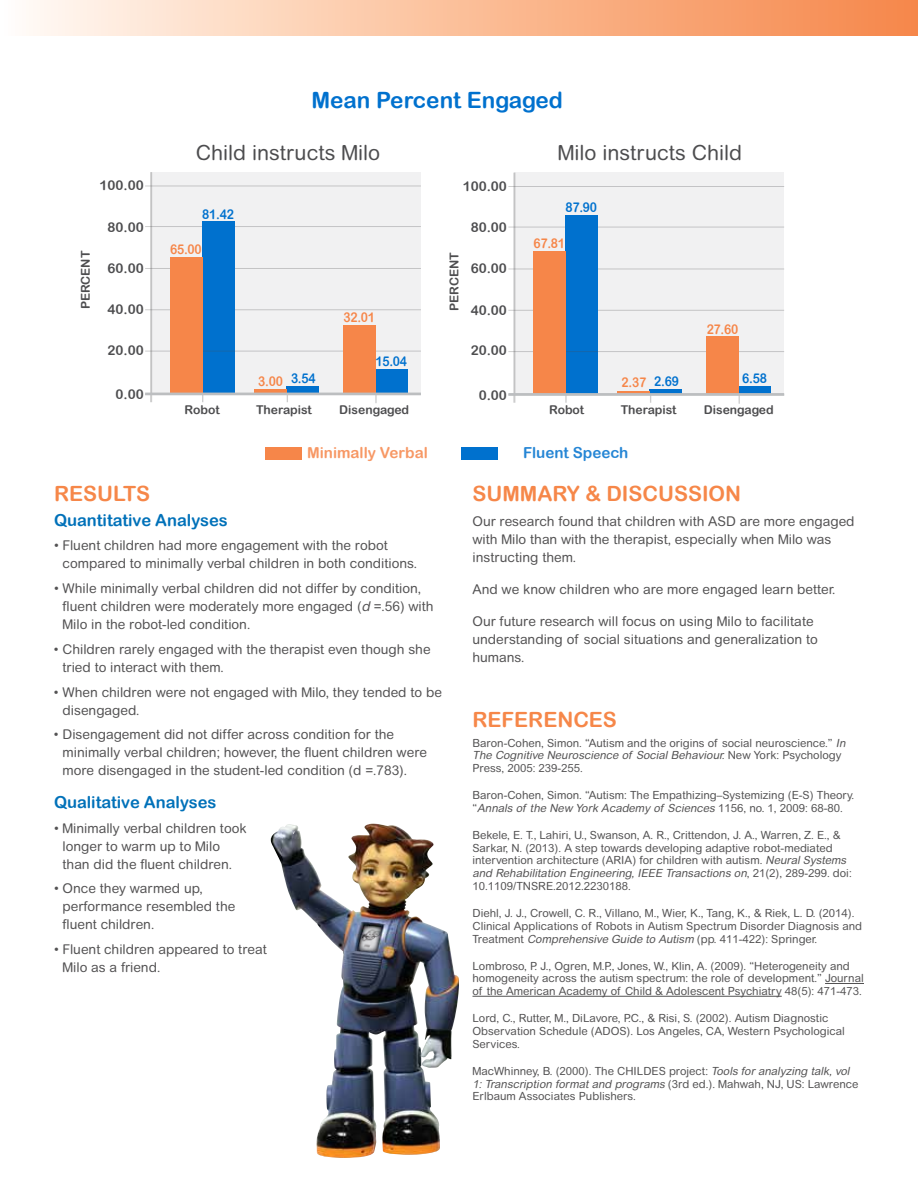
<style>
.page{position:relative;width:918px;height:1188px;background:#fff}
.page>*{position:absolute;margin:0;border:0;box-sizing:border-box;transform-origin:0 0}
.t1{font:22.5px "Arial Rounded MT Bold";color:#0071ce}
.t2{font:21px "Arial Rounded MT Std";color:#4d4d4f}
.t3{font:21px "Arial Rounded MT Bold";color:#f68749}
.t4{font:16.5px "Arial Rounded MT Bold";color:#0071b9}
.t5{font:15.15px "Arial Rounded MT Bold";color:#f79865}
.t6{font:15.15px "Arial Rounded MT Bold";color:#2686d5}
.t7{font:13.5px/18px "Arial Rounded MT Std";color:#535253}
.t8{font:13.5px "Arial Rounded MT Bold";color:#4d4d4f}
.t9{font:13.5px "Arial Rounded MT Bold";letter-spacing:-.02em;color:#f68649;scale:.9 1}
.t10{font:13.5px "Arial Rounded MT Bold";letter-spacing:-.02em;color:#0071ce;scale:.9 1}
.t11{font:12.15px "Arial Rounded MT Bold";color:#4d4d4f}
.t12{font:11.25px/12.8px "Arial Rounded MT Std";color:#535253}
.s1{font-style:italic}
</style>
<div class="page">
<hr style="left:825px;top:983px;width:39px;height:1px;background:#535253">
<hr style="left:472px;top:996px;width:310px;height:1px;background:#535253">
<div style="left:151px;top:172px;width:270px;height:222px;background:#f1f1f2"></div>
<hr style="left:150px;top:172px;width:2px;height:230px;background:#4d4d4f">
<hr style="left:145px;top:309px;width:276px;height:1px;background:#4d4d4f">
<hr style="left:145px;top:268px;width:276px;height:1px;background:#4d4d4f">
<hr style="left:145px;top:226px;width:276px;height:1px;background:#4d4d4f">
<hr style="left:145px;top:186px;width:276px;height:1px;background:#4d4d4f">
<svg style="left:375px;top:395px;width:2px;height:8px"></svg>
<div style="left:266px;top:447px;width:36px;height:13px;background:#f68649"></div>
<div style="left:461px;top:447px;width:37px;height:13px;background:#0071ce"></div>
<div style="left:202px;top:222px;width:32px;height:171px;background:#0071ce"></div>
<hr style="left:145px;top:351px;width:276px;height:1px;background:#4d4d4f">
<div style="left:287px;top:386px;width:32px;height:7px;background:#0071ce"></div>
<div style="left:375px;top:369px;width:32px;height:24px;background:#0071ce"></div>
<div style="left:343px;top:325px;width:32px;height:68px;background:#f68649"></div>
<svg style="left:255px;top:389px;width:32px;height:4px"></svg>
<div style="left:170px;top:257px;width:32px;height:136px;background:#f68649"></div>
<hr style="left:145px;top:393px;width:276px;height:2px;background:#bcbec0">
<div style="left:514px;top:173px;width:270px;height:222px;background:#f1f1f2"></div>
<hr style="left:513px;top:173px;width:2px;height:230px;background:#4d4d4f">
<hr style="left:508px;top:310px;width:276px;height:1px;background:#4d4d4f">
<hr style="left:508px;top:269px;width:276px;height:1px;background:#4d4d4f">
<hr style="left:508px;top:227px;width:276px;height:1px;background:#4d4d4f">
<hr style="left:508px;top:186px;width:276px;height:1px;background:#4d4d4f">
<svg style="left:565px;top:396px;width:2px;height:7px"></svg>
<div style="left:565px;top:215px;width:32px;height:178px;background:#0071ce"></div>
<hr style="left:508px;top:351px;width:276px;height:1px;background:#4d4d4f">
<div style="left:650px;top:389px;width:32px;height:5px;background:#0071ce"></div>
<div style="left:739px;top:386px;width:32px;height:7px;background:#0071ce"></div>
<div style="left:706px;top:336px;width:33px;height:57px;background:#f68649"></div>
<hr style="left:618px;top:391px;width:32px;height:4px;background:#f68649">
<div style="left:533px;top:251px;width:32px;height:142px;background:#f68649"></div>
<hr style="left:508px;top:393px;width:276px;height:3px;background:#bcbec0">
<div style="left:0;top:0;width:918px;height:36px;background:linear-gradient(to right,#fffbf4,#f68546)"></div>
<div style="left:266px;top:819px;width:193px;height:344px;background:#fff;opacity:.75"></div>
<img style="left:271px;top:824px;width:106px;height:334px">
<svg style="left:355px;top:925px;width:32px;height:28px"></svg>
<img style="left:359px;top:926px;width:23px;height:23px">
<h1 class="t1" style="left:311px;top:87px;width:253px">Mean Percent Engaged</h1>
<p class="t11" style="left:78px;top:309px;width:60px;rotate:-90deg">PERCENT</p>
<p class="t8" style="left:99px;top:177px;width:46px">100.00</p>
<p class="t8" style="left:107px;top:219px;width:38px">80.00</p>
<p class="t8" style="left:107px;top:260px;width:38px">60.00</p>
<p class="t8" style="left:107px;top:302px;width:38px">40.00</p>
<p class="t8" style="left:107px;top:342px;width:38px">20.00</p>
<p class="t8" style="left:115px;top:386px;width:30px">0.00</p>
<h2 class="t2" style="left:196px;top:140px;width:186px">Child instructs Milo</h2>
<p class="t10" style="left:202px;top:206px;width:37px">81.42</p>
<p class="t9" style="left:170px;top:241px;width:37px">65.00</p>
<p class="t9" style="left:258px;top:373px;width:29px">3.00</p>
<p class="t10" style="left:291px;top:370px;width:29px">3.54</p>
<p class="t9" style="left:343px;top:310px;width:37px">32.01</p>
<p class="t10" style="left:375px;top:353px;width:37px">15.04</p>
<p class="t8" style="left:463px;top:178px;width:46px">100.00</p>
<p class="t8" style="left:471px;top:219px;width:38px">80.00</p>
<p class="t8" style="left:471px;top:261px;width:38px">60.00</p>
<p class="t8" style="left:471px;top:302px;width:38px">40.00</p>
<p class="t8" style="left:471px;top:343px;width:38px">20.00</p>
<p class="t8" style="left:479px;top:387px;width:30px">0.00</p>
<p class="t11" style="left:447px;top:311px;width:60px;rotate:-90deg">PERCENT</p>
<h2 class="t2" style="left:558px;top:140px;width:186px">Milo instructs Child</h2>
<p class="t10" style="left:565px;top:200px;width:37px">87.90</p>
<p class="t9" style="left:533px;top:235px;width:37px">67.81</p>
<p class="t9" style="left:707px;top:321px;width:37px">27.60</p>
<p class="t9" style="left:622px;top:375px;width:29px">2.37</p>
<p class="t10" style="left:654px;top:373px;width:29px">2.69</p>
<p class="t10" style="left:742px;top:370px;width:29px">6.58</p>
<p class="t11" style="left:185px;top:403px;width:37px">Robot</p>
<p class="t11" style="left:256px;top:403px;width:57px">Therapist</p>
<p class="t11" style="left:339px;top:403px;width:71px">Disengaged</p>
<h3 class="t5" style="left:307px;top:443px;width:122px">Minimally Verbal</h3>
<h3 class="t6" style="left:523px;top:443px;width:107px">Fluent Speech</h3>
<p class="t11" style="left:549px;top:403px;width:37px">Robot</p>
<p class="t11" style="left:621px;top:403px;width:57px">Therapist</p>
<p class="t11" style="left:704px;top:403px;width:71px">Disengaged</p>
<h2 class="t3" style="left:54px;top:481px;width:98px">RESULTS</h2>
<h3 class="t4" style="left:54px;top:510px;width:175px">Quantitative Analyses</h3>
<p class="t7" style="left:63px;top:537px;width:356px;text-indent:-9px">• Fluent children had more engagement with the robot compared to minimally verbal children in both conditions.</p>
<p class="t7" style="left:63px;top:579px;width:373px;text-indent:-9px">• While minimally verbal children did not differ by condition, fluent children were moderately more engaged (<span class="s1">d</span> =.56) with<br>Milo in the robot-led condition.</p>
<p class="t7" style="left:63px;top:640px;width:370px;text-indent:-9px">• Children rarely engaged with the therapist even though she tried to interact with them.</p>
<p class="t7" style="left:63px;top:683px;width:381px;text-indent:-9px">• When children were not engaged with Milo, they tended to be disengaged.</p>
<p class="t7" style="left:63px;top:726px;width:366px;text-indent:-9px">• Disengagement did not differ across condition for the minimally verbal children; however, the fluent children were more disengaged in the student-led condition (d =.783).</p>
<h3 class="t4" style="left:54px;top:792px;width:164px">Qualitative Analyses</h3>
<p class="t7" style="left:63px;top:819px;width:186px;text-indent:-9px">• Minimally verbal children took longer to warm up to Milo than did the fluent children.</p>
<p class="t7" style="left:63px;top:880px;width:174px;text-indent:-9px">• Once they warmed up, performance resembled the fluent children.</p>
<p class="t7" style="left:63px;top:940px;width:206px;text-indent:-9px">• Fluent children appeared to treat<br>Milo as a friend.</p>
<h2 class="t3" style="left:472px;top:481px;width:270px">SUMMARY &amp; DISCUSSION</h2>
<p class="t7" style="left:472px;top:512px;width:384px">Our research found that children with ASD are more engaged with Milo than with the therapist, especially when Milo was instructing them.</p>
<p class="t7" style="left:472px;top:580px;width:364px">And we know children who are more engaged learn better.</p>
<p class="t7" style="left:472px;top:613px;width:347px">Our future research will focus on using Milo to facilitate understanding of social situations and generalization to humans.</p>
<h2 class="t3" style="left:472px;top:707px;width:146px">REFERENCES</h2>
<p class="t12" style="left:472px;top:736px;width:377px">Baron-Cohen, Simon. “Autism and the origins of social neuroscience.” <span class="s1">In<br>The Cognitive Neuroscience of SocialBehaviour.</span>N e w Yo r k : P s y c h o l o g y<br>Press, 2005: 239-255.</p>
<p class="t12" style="left:472px;top:789px;width:383px">Baron-Cohen, Simon. “Autism: The Empathizing–Systemizing (E-S) Theory. “ <span class="s1">Annals of the New York Academy of Sciences</span> 1 1 5 6 , n o . 1 , 2 0 0 9 : 6 8 - 8 0 .</p>
<p class="t12" style="left:472px;top:829px;width:381px">Bekele, E. T., Lahiri, U., Swanson, A. R., Crittendon, J. A., Warren, Z. E., &amp; Sarkar, N. (2013). A step towards developing adaptive robot-mediated intervention architecture (ARIA) for children with autism. <span class="s1">NeuralSystems and Rehabilitation Engineering,IEEE Transactions on</span>, 2 1 ( 2 ) , 2 8 9 - 2 9 9 . d o i :<br>10.1109/TNSRE.2012.2230188.</p>
<p class="t12" style="left:472px;top:907px;width:391px">Diehl, J. J., Crowell, C. R., Villano, M., Wier, K., Tang, K., &amp; Riek, L. D. (2014).<br>Clinical Applications of Robots in Autism Spectrum Disorder Diagnosis and<br>Treatment <span class="s1">Comprehensive Guide to Autism</span> (pp. 411-422): Springer.</p>
<p class="t12" style="left:472px;top:959px;width:393px">Lombroso, P. J., Ogren, M.P., Jones, W., Klin, A. (2009). “Heterogeneity and homogeneity across the autism spectrum: the role of development.” Journal of the American Academy of Child &amp; Adolescent Psychiatry 48(5): 471-473.</p>
<p class="t12" style="left:472px;top:1012px;width:374px">Lord, C., Rutter, M., DiLavore, P.C., &amp; Risi, S. (2002). Autism Diagnostic<br>Observation Schedule (ADOS). Los Angeles, CA, Western Psychological<br>Services.</p>
<p class="t12" style="left:472px;top:1064px;width:388px">MacWhinney, B. (2000). The CHILDES project: <span class="s1">Tools foranalyzing talk,vol<br>1:Transcription formatand programs</span> ( 3 rd e d . ) . M a h wa h , N J , U S : Law re n c e<br>Erlbaum Associates Publishers.</p>
</div>
